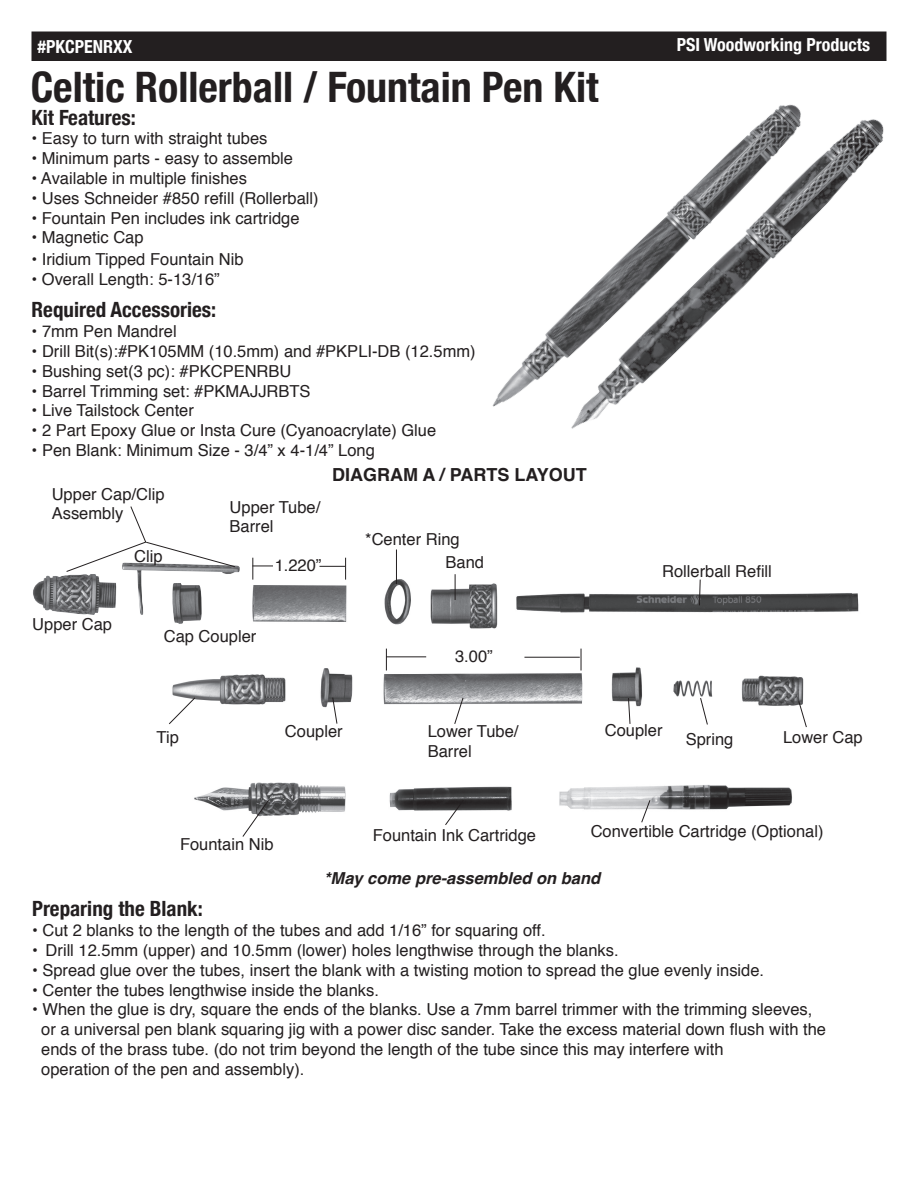
<style>
.page{position:relative;width:918px;height:1188px;background:#fff}
.page>*{position:absolute;margin:0;border:0;box-sizing:border-box;transform-origin:0 0}
.t1{font:700 condensed 42px "Helvetica Neue";color:#231f20}
.t2{font:700 condensed 21px "Helvetica Neue";color:#231f20}
.t3{font:700 condensed 18px "Helvetica Neue";color:#fff}
.t4{font:700 18px "Helvetica";color:#231f20}
.t5{font:16.5px/19.8px "Helvetica";color:#231f20}
.t6{font:italic 700 16.5px "Helvetica";color:#231f20}
</style>
<div class="page">
<div style="left:32px;top:32px;width:854px;height:28px;background:#231f20"></div>
<div style="left:32px;top:32px;width:854px;height:29px;border:2px solid #231f20"></div>
<img style="left:172px;top:561px;width:687px;height:147px">
<img style="left:194px;top:782px;width:598px;height:34px">
<svg style="left:386px;top:649px;width:1px;height:21px"></svg>
<svg style="left:581px;top:649px;width:1px;height:21px"></svg>
<svg style="left:319px;top:558px;width:27px;height:22px"></svg>
<hr style="left:524px;top:657px;width:56px;height:1px;background:#231f20">
<svg style="left:252px;top:558px;width:21px;height:22px"></svg>
<hr style="left:386px;top:656px;width:40px;height:1px;background:#231f20">
<svg style="left:455px;top:574px;width:1px;height:26px"></svg>
<svg style="left:699px;top:579px;width:2px;height:27px"></svg>
<svg style="left:628px;top:697px;width:3px;height:27px"></svg>
<svg style="left:700px;top:697px;width:8px;height:28px"></svg>
<svg style="left:798px;top:700px;width:9px;height:28px"></svg>
<svg style="left:454px;top:697px;width:10px;height:27px"></svg>
<svg style="left:332px;top:697px;width:6px;height:27px"></svg>
<svg style="left:169px;top:697px;width:27px;height:28px"></svg>
<svg style="left:242px;top:799px;width:28px;height:38px"></svg>
<svg style="left:444px;top:799px;width:20px;height:26px"></svg>
<svg style="left:641px;top:799px;width:10px;height:24px"></svg>
<img style="left:821px;top:119px;width:63px;height:91px">
<img style="left:492px;top:104px;width:329px;height:325px">
<img style="left:33px;top:561px;width:213px;height:78px">
<svg style="left:66px;top:506px;width:170px;height:66px"></svg>
<hr style="left:396px;top:550px;width:1px;height:34px;background:#231f20">
<p class="t3" style="left:38px;top:32px;width:96px">#PKCPENRXX</p>
<p class="t3" style="left:677px;top:29px;width:195px">PSI Woodworking Products</p>
<h1 class="t1" style="left:31px;top:52px;width:569px">Celtic Rollerball / Fountain Pen Kit</h1>
<p class="t2" style="left:32px;top:100px;width:106px">Kit Features:</p>
<p class="t5" style="left:31px;top:129px;width:237px">• Easy to turn with straight tubes</p>
<p class="t5" style="left:31px;top:149px;width:263px">• Minimum parts - easy to assemble</p>
<p class="t5" style="left:31px;top:169px;width:217px">• Available in multiple finishes</p>
<p class="t5" style="left:31px;top:189px;width:289px">• Uses Schneider #850 refill (Rollerball)</p>
<p class="t5" style="left:31px;top:208px;width:270px">• Fountain Pen includes ink cartridge</p>
<p class="t5" style="left:31px;top:228px;width:114px">• Magnetic Cap</p>
<p class="t5" style="left:31px;top:250px;width:214px">• Iridium Tipped Fountain Nib</p>
<p class="t5" style="left:31px;top:270px;width:190px">• Overall Length: 5-13/16”</p>
<p class="t2" style="left:32px;top:293px;width:186px">Required Accessories:</p>
<p class="t5" style="left:32px;top:322px;width:147px">• 7mm Pen Mandrel</p>
<p class="t5" style="left:32px;top:342px;width:446px">• Drill Bit(s):#PK105MM (10.5mm) and #PKPLI-DB (12.5mm)</p>
<p class="t5" style="left:32px;top:362px;width:261px">• Bushing set(3 pc): #PKCPENRBU</p>
<p class="t5" style="left:32px;top:381px;width:281px">• Barrel Trimming set: #PKMAJJRBTS</p>
<p class="t5" style="left:32px;top:401px;width:164px">• Live Tailstock Center</p>
<p class="t5" style="left:32px;top:421px;width:406px">• 2 Part Epoxy Glue or Insta Cure (Cyanoacrylate) Glue</p>
<p class="t5" style="left:32px;top:441px;width:345px">• Pen Blank: Minimum Size - 3/4” x 4-1/4” Long</p>
<p class="t5" style="left:52px;top:484px;width:114px">Upper Cap/Clip<br>Assembly</p>
<p class="t5" style="left:134px;top:547px;width:30px">Clip</p>
<p class="t5" style="left:230px;top:497px;width:92px">Upper Tube/<br>Barrel</p>
<p class="t5" style="left:275px;top:556px;width:48px">1.220”</p>
<p class="t4" style="left:332px;top:460px;width:256px">DIAGRAM A / PARTS LAYOUT</p>
<p class="t5" style="left:365px;top:530px;width:96px">*Center Ring</p>
<p class="t5" style="left:446px;top:553px;width:40px">Band</p>
<p class="t5" style="left:32px;top:615px;width:81px">Upper Cap</p>
<p class="t5" style="left:164px;top:626px;width:94px">Cap Coupler</p>
<p class="t5" style="left:455px;top:647px;width:39px">3.00”</p>
<p class="t5" style="left:662px;top:561px;width:111px">Rollerball Refill</p>
<p class="t5" style="left:157px;top:727px;width:24px">Tip</p>
<p class="t5" style="left:285px;top:722px;width:59px">Coupler</p>
<p class="t5" style="left:428px;top:722px;width:92px">Lower Tube/<br>Barrel</p>
<p class="t5" style="left:605px;top:721px;width:59px">Coupler</p>
<p class="t5" style="left:686px;top:730px;width:49px">Spring</p>
<p class="t5" style="left:783px;top:728px;width:81px">Lower Cap</p>
<p class="t5" style="left:180px;top:835px;width:95px">Fountain Nib</p>
<p class="t5" style="left:373px;top:826px;width:165px">Fountain Ink Cartridge</p>
<p class="t5" style="left:591px;top:822px;width:234px">Convertible Cartridge (Optional)</p>
<p class="t6" style="left:324px;top:865px;width:277px">*May come pre-assembled on band</p>
<p class="t2" style="left:32px;top:892px;width:172px">Preparing the Blank:</p>
<p class="t5" style="left:32px;top:921px;width:515px">• Cut 2 blanks to the length of the tubes and add 1/16” for squaring off.</p>
<p class="t5" style="left:32px;top:941px;width:588px">• Drill 12.5mm (upper) and 10.5mm (lower) holes lengthwise through the blanks.</p>
<p class="t5" style="left:32px;top:961px;width:734px">• Spread glue over the tubes, insert the blank with a twisting motion to spread the glue evenly inside.</p>
<p class="t5" style="left:32px;top:980px;width:348px">• Center the tubes lengthwise inside the blanks.</p>
<p class="t5" style="left:41px;top:1000px;width:786px;text-indent:-9px">• When the glue is dry, square the ends of the blanks. Use a 7mm barrel trimmer with the trimming sleeves, or a universal pen blank squaring jig with a power disc sander. Take the excess material down flush with the ends of the brass tube. (do not trim beyond the length of the tube since this may interfere with<br>operation of the pen and assembly).</p>
</div>
